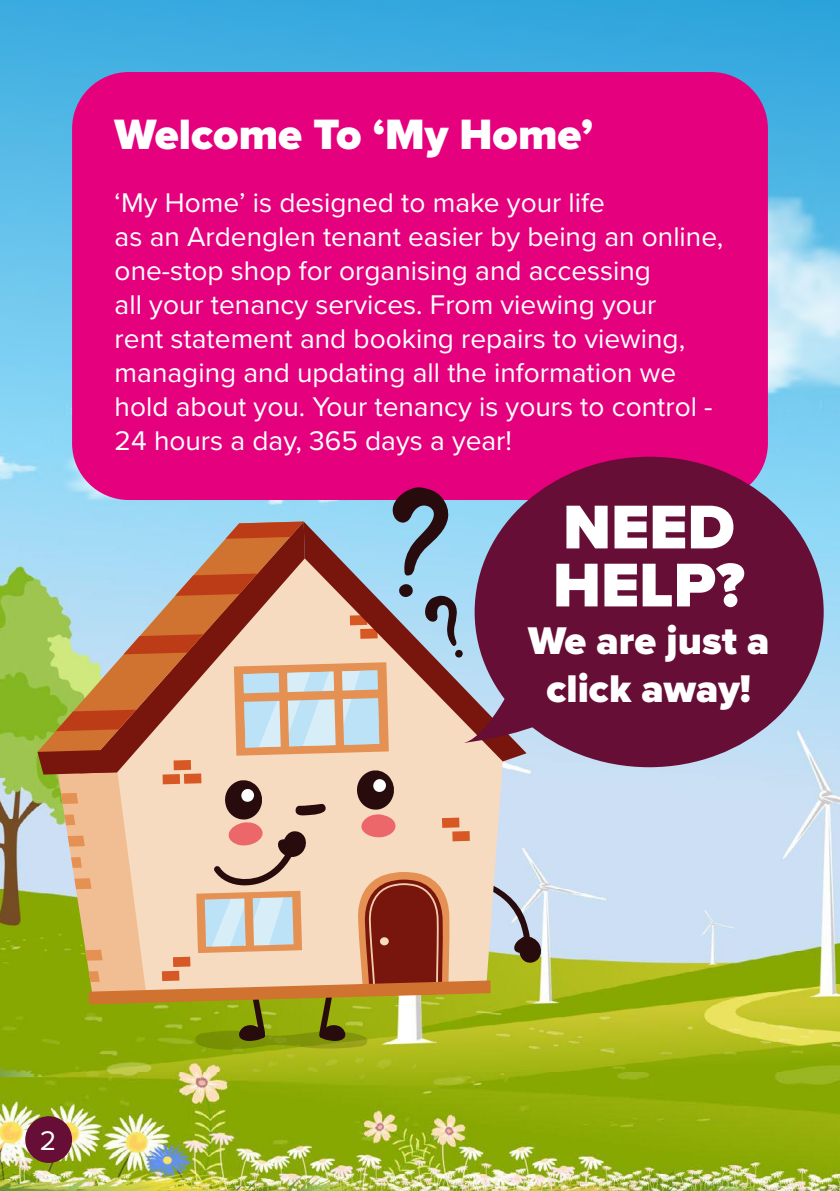
<style>
.page{position:relative;width:840px;height:1191px;background:#fff}
.page>*{position:absolute;margin:0;border:0;box-sizing:border-box;transform-origin:0 0}
.t1{font:900 64px/58px "Proxima Nova";color:#fff}
.t2{font:900 44px "Proxima Nova";color:#fff}
.t3{font:900 40px/48px "Proxima Nova";color:#fff;text-align:center}
.t4{font:28px/34px "Proxima Nova";color:#fff}
</style>
<div class="page">
<img style="left:0;top:0;width:319px;height:522px">
<img style="left:319px;top:0;width:520px;height:522px">
<img style="left:0;top:522px;width:319px;height:550px">
<img style="left:319px;top:522px;width:520px;height:550px">
<img style="left:0;top:1072px;width:839px;height:119px">
<div style="left:72px;top:72px;width:695px;height:428px;background:#e5007d;border-radius:57px"></div>
<div style="left:25px;top:1116px;width:47px;height:47px;background:#660e35;border-radius:50%"></div>
<div style="left:474px;top:457px;width:349px;height:310px;background:#660e35;border-radius:50%"></div>
<svg style="left:37px;top:487px;width:512px;height:562px;background:#bea68b"></svg>
<h2 class="t2" style="left:115px;top:102px;width:480px">Welcome To ‘My Home’</h2>
<p class="t4" style="left:115px;top:185px;width:610px">‘My Home’ is designed to make your life<br>as an Ardenglen tenant easier by being an online, one-stop shop for organising and accessing<br>all your tenancy services. From viewing your<br>rent statement and booking repairs to viewing, managing and updating all the information we hold about you. Your tenancy is yours to control - 24 hours a day, 365 days a year!</p>
<h1 class="t1" style="left:552px;top:497px;width:193px">NEED<br>HELP?</h1>
<h3 class="t3" style="left:527px;top:617px;width:243px">We are just a click away!</h3>
<p class="t4" style="left:40px;top:1122px;width:18px">2</p>
</div>
